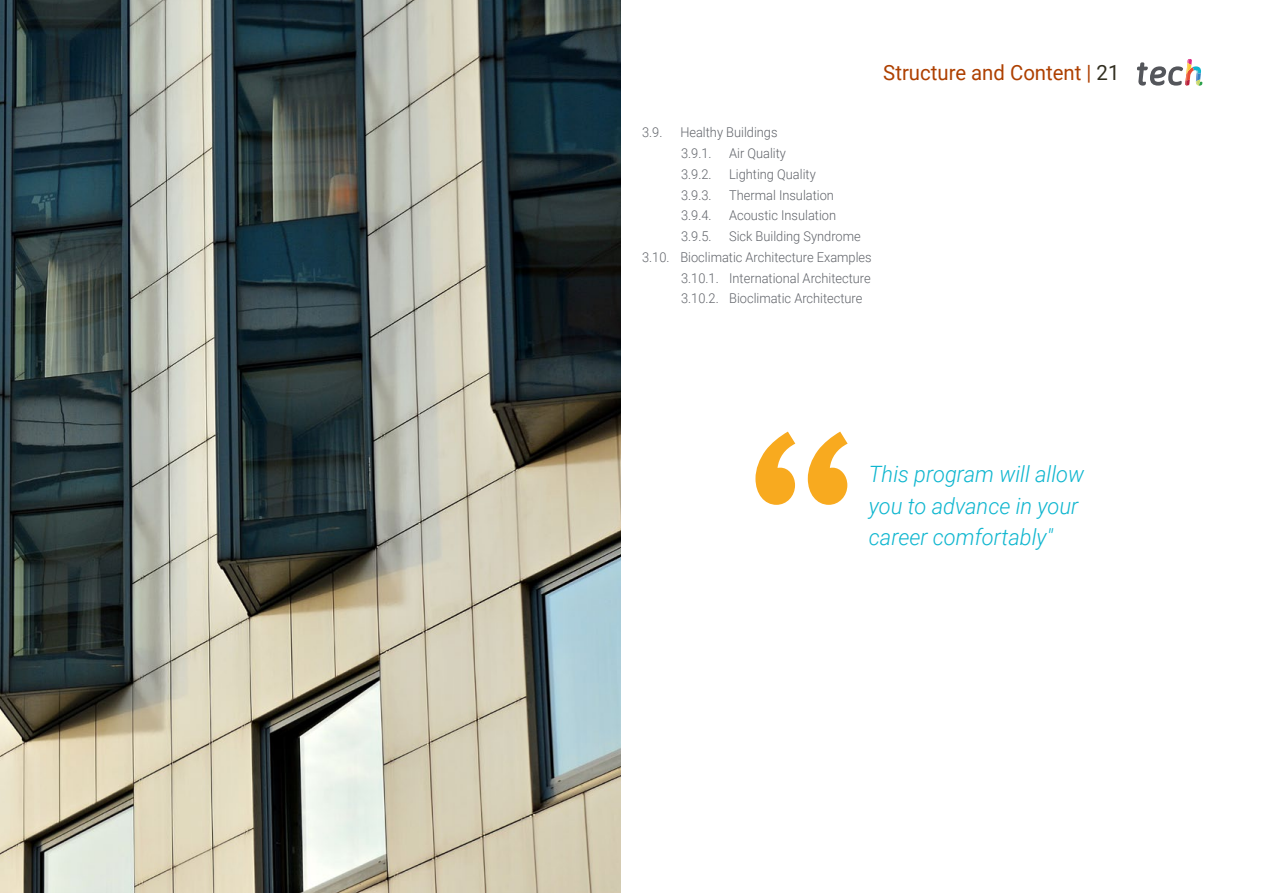
<style>
.page{position:relative;width:1263px;height:893px;background:#fff}
.page>*{position:absolute;margin:0;border:0;box-sizing:border-box;transform-origin:0 0}
.t1{font:italic 300 22.5px/31.5px "Roboto";color:#0fb6cf}
.t2{font:21px "Roboto";color:#ae4000}
.t3{font:300 13.5px/20.7px "Roboto";color:#61646a;scale:.95 1}
.s1{color:#312e20}
</style>
<div class="page">
<svg style="left:1137px;top:59px;width:65px;height:27px"></svg>
<svg style="left:755px;top:432px;width:93px;height:73px"></svg>
<img style="left:0;top:0;width:621px;height:893px">
<h2 class="t2" style="left:883px;top:57px;width:238px">Structure and Content | <span class="s1">21</span></h2>
<p class="t3" style="left:642px;top:122px;width:23px">3.9.</p>
<p class="t3" style="left:680px;top:122px;width:104px">Healthy Buildings<br>3.9.1.</p>
<p class="t3" style="left:729px;top:142px;width:61px">Air Quality</p>
<p class="t3" style="left:681px;top:163px;width:34px">3.9.2.</p>
<p class="t3" style="left:729px;top:163px;width:93px">Lighting Quality</p>
<p class="t3" style="left:681px;top:184px;width:34px">3.9.3.</p>
<p class="t3" style="left:729px;top:184px;width:112px">Thermal Insulation</p>
<p class="t3" style="left:681px;top:205px;width:34px">3.9.4.</p>
<p class="t3" style="left:729px;top:205px;width:114px">Acoustic Insulation</p>
<p class="t3" style="left:681px;top:225px;width:34px">3.9.5.</p>
<p class="t3" style="left:729px;top:225px;width:140px">Sick Building Syndrome</p>
<p class="t3" style="left:642px;top:246px;width:243px">3.10. Bioclimatic Architecture Examples</p>
<p class="t3" style="left:681px;top:267px;width:201px">3.10.1. International Architecture</p>
<p class="t3" style="left:681px;top:288px;width:192px">3.10.2. Bioclimatic Architecture</p>
<h1 class="t1" style="left:869px;top:458px;width:217px">This program will allow you to advance in your career comfortably"</h1>
</div>
